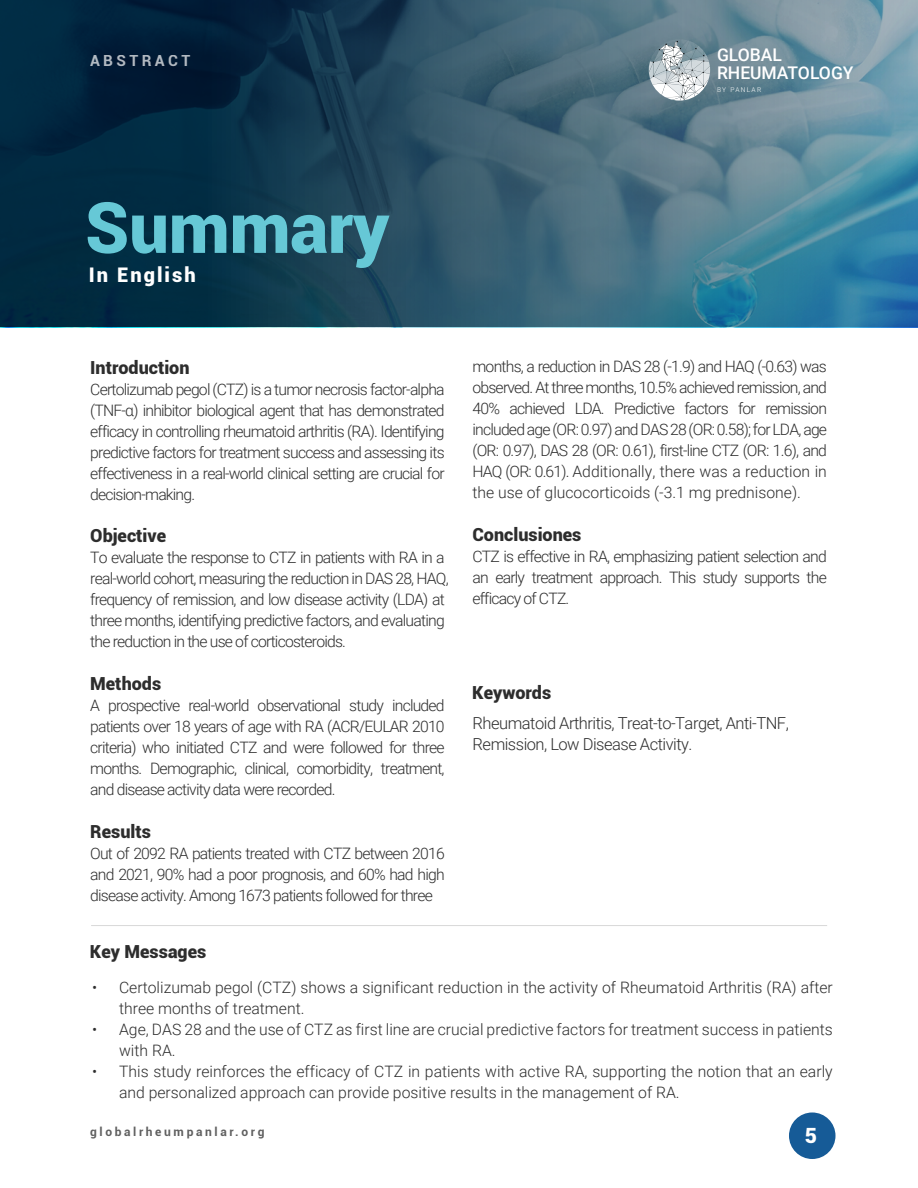
<style>
.page{position:relative;width:918px;height:1188px;background:#fff}
.page>*{position:absolute;margin:0;border:0;box-sizing:border-box;transform-origin:0 0}
.t1{font:900 70.65px "Roboto";color:#66c8d6}
.t2{font:900 21px "Roboto";color:#fff}
.t3{font:900 20.1px "Roboto";letter-spacing:.1em;color:#fff}
.t4{font:900 18px "Roboto";color:#2d2d2d}
.t5{font:500 17.55px/17.4px "Roboto";color:#fff}
.t6{font:300 16.5px/21px "Roboto";letter-spacing:-.03em;color:#2d2d2d}
.t7{font:300 15.75px/21px "Roboto";letter-spacing:-.05em;color:#2d2d2d;text-align:justify}
.t8{font:300 15.75px/21px "Roboto";color:#2d2d2d}
.t9{font:700 15.45px "Roboto";letter-spacing:.22em;color:#fff}
.t10{font:700 12px "Roboto";letter-spacing:.22em;color:#606060}
.t11{font:300 6.6px "Roboto";letter-spacing:.2em;color:#fff}
</style>
<div class="page">
<svg style="left:0;top:0;width:918px;height:327px;background:#2e576c"></svg>
<div style="left:789px;top:1112px;width:46px;height:47px;background:#165b97;border-radius:50%"></div>
<svg style="left:649px;top:39px;width:61px;height:62px;background:#a9b6bc"></svg>
<hr style="left:91px;top:925px;width:736px;height:1px;background:#d8d8d8">
<p class="t9" style="left:90px;top:50px;width:102px">ABSTRACT</p>
<p class="t5" style="left:717px;top:46px;width:138px">GLOBAL<br>RHEUMATOLOGY</p>
<p class="t11" style="left:717px;top:85px;width:46px">BY PANLAR</p>
<h1 class="t1" style="left:85px;top:178px;width:306px">Summary</h1>
<p class="t3" style="left:89px;top:261px;width:109px">In English</p>
<p class="t4" style="left:90px;top:355px;width:101px">Introduction</p>
<p class="t7" style="left:90px;top:378px;width:356px">Certolizumab pegol (CTZ) is a tumor necrosis factor-alpha (TNF-α) inhibitor biological agent that has demonstrated efficacy in controlling rheumatoid arthritis (RA). Identifying predictive factors for treatment success and assessing its effectiveness in a real-world clinical setting are crucial for decision-making.</p>
<p class="t4" style="left:90px;top:523px;width:77px">Objective</p>
<p class="t7" style="left:90px;top:547px;width:360px;text-align:left">To evaluate the response to CTZ in patients with RA in a real-world cohort, measuring the reduction in DAS 28, HAQ, frequency of remission, and low disease activity (LDA) at three months, identifying predictive factors, and evaluating the reduction in the use of corticosteroids.</p>
<p class="t4" style="left:90px;top:671px;width:72px">Methods</p>
<p class="t7" style="left:90px;top:694px;width:356px">A prospective real-world observational study included patients over 18 years of age with RA (ACR/EULAR 2010 criteria) who initiated CTZ and were followed for three months. Demographic, clinical, comorbidity, treatment, and disease activity data were recorded.</p>
<p class="t4" style="left:90px;top:818px;width:62px">Results</p>
<p class="t7" style="left:90px;top:842px;width:356px">Out of 2092 RA patients treated with CTZ between 2016 and 2021, 90% had a poor prognosis, and 60% had high disease activity. Among 1673 patients followed for three</p>
<p class="t4" style="left:90px;top:939px;width:118px">Key Messages</p>
<p class="t7" style="left:472px;top:356px;width:356px">months, a reduction in DAS 28 (-1.9) and HAQ (-0.63) was observed. At three months, 10.5% achieved remission, and 40% achieved LDA. Predictive factors for remission included age (OR: 0.97) and DAS 28 (OR: 0.58); for LDA, age (OR: 0.97), DAS 28 (OR: 0.61), first-line CTZ (OR: 1.6), and HAQ (OR: 0.61). Additionally, there was a reduction in the use of glucocorticoids (-3.1 mg prednisone).</p>
<p class="t4" style="left:472px;top:522px;width:110px">Conclusiones</p>
<p class="t7" style="left:472px;top:545px;width:356px">CTZ is effective in RA, emphasizing patient selection and an early treatment approach. This study supports the efficacy of CTZ.</p>
<p class="t4" style="left:472px;top:680px;width:80px">Keywords</p>
<p class="t6" style="left:473px;top:712px;width:318px">Rheumatoid Arthritis, Treat-to-Target, Anti-TNF,<br>Remission, Low Disease Activity.</p>
<p class="t8" style="left:119px;top:976px;width:715px;text-indent:-27px">• Certolizumab pegol (CTZ) shows a significant reduction in the activity of Rheumatoid Arthritis (RA) after three months of treatment.</p>
<p class="t8" style="left:119px;top:1018px;width:715px;text-indent:-27px">• Age, DAS 28 and the use of CTZ as first line are crucial predictive factors for treatment success in patients with RA.</p>
<p class="t8" style="left:119px;top:1060px;width:715px;text-indent:-27px">• This study reinforces the efficacy of CTZ in patients with active RA, supporting the notion that an early and personalized approach can provide positive results in the management of RA.</p>
<p class="t10" style="left:90px;top:1123px;width:176px">globalrheumpanlar.org</p>
<h2 class="t2" style="left:805px;top:1121px;width:14px">5</h2>
</div>
